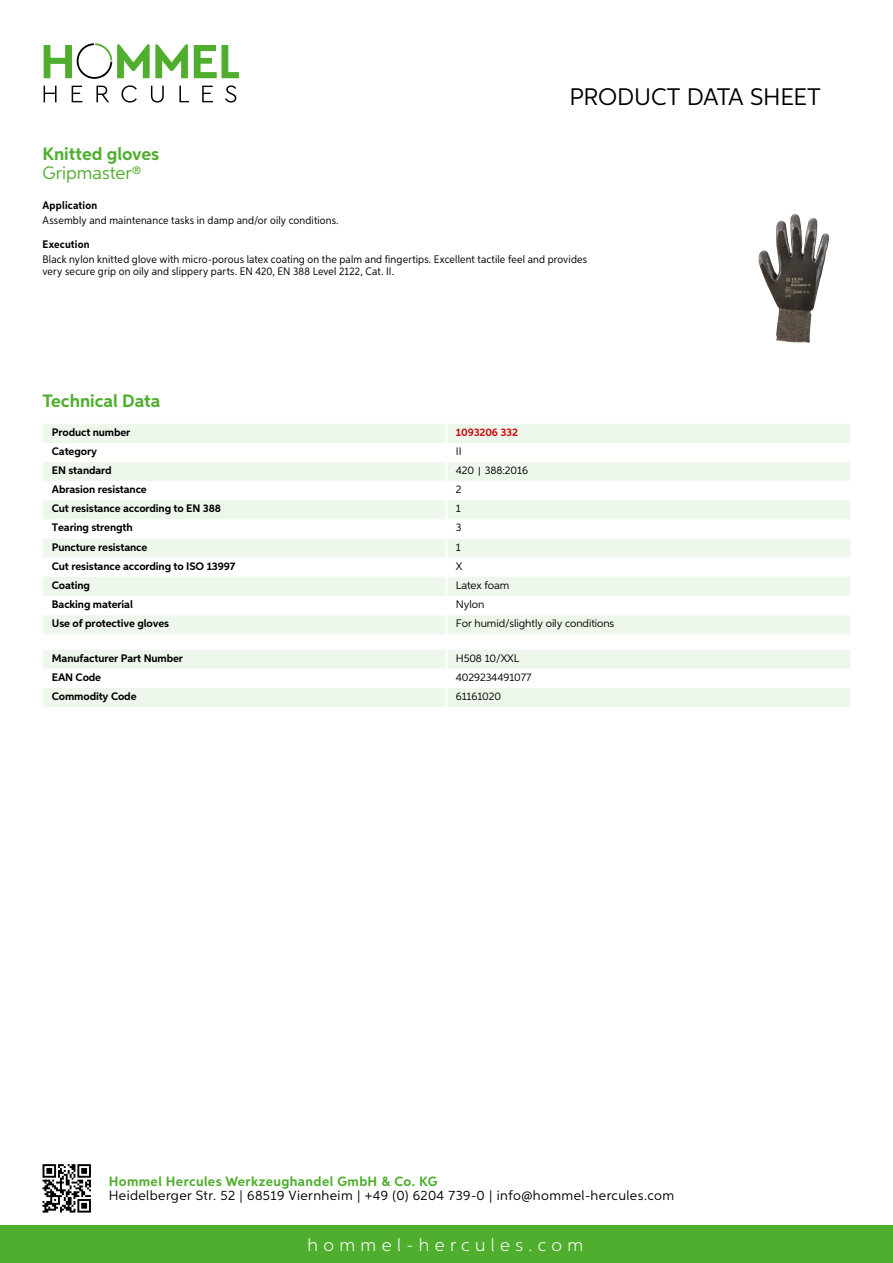
<style>
.page{position:relative;width:893px;height:1263px;background:#fff}
.page>*{position:absolute;margin:0;border:0;box-sizing:border-box;transform-origin:0 0}
.t1{font:24px "Aspira";letter-spacing:-.01em;color:#000}
.t2{font:700 18px "Aspira";color:#50ae2f}
.t3{font:300 18px "Aspira";letter-spacing:.3em;color:#fff}
.t4{font:18px "Aspira";color:#50ae2f}
.t5{font:13.5px "Aspira";letter-spacing:.03em;color:#000}
.t6{font:700 13.5px "Aspira";letter-spacing:.03em;color:#50ae2f}
.t7{font:700 10.95px "Aspira";letter-spacing:-.01em;color:#000}
.t8{font:10.95px/12px "Aspira Nar";letter-spacing:.015em;color:#000}
.t9{font:10.95px "Aspira";letter-spacing:-.01em;color:#000}
.t10{font:700 10.95px "Aspira Nar";letter-spacing:.015em;color:#000}
.t11{font:700 10.95px "Aspira";letter-spacing:-.01em;color:#cd1013}
.s1{font-family:"Wuerth Global";font-size:10.5px}
</style>
<div class="page">
<div style="left:0;top:1226px;width:893px;height:37px;background:#50ae2f"></div>
<svg style="left:43px;top:1164px;width:48px;height:48px"></svg>
<svg style="left:194px;top:45px;width:45px;height:33px"></svg>
<svg style="left:44px;top:43px;width:144px;height:36px"></svg>
<svg style="left:44px;top:86px;width:13px;height:16px"></svg>
<svg style="left:72px;top:86px;width:10px;height:16px"></svg>
<svg style="left:96px;top:86px;width:13px;height:16px"></svg>
<svg style="left:121px;top:85px;width:16px;height:18px"></svg>
<svg style="left:151px;top:86px;width:13px;height:17px"></svg>
<svg style="left:179px;top:86px;width:10px;height:16px"></svg>
<svg style="left:202px;top:86px;width:11px;height:16px"></svg>
<svg style="left:225px;top:85px;width:11px;height:18px"></svg>
<div style="left:43px;top:424px;width:807px;height:210px;background:#eef7eb"></div>
<svg style="left:43px;top:443px;width:807px;height:172px"></svg>
<hr style="left:445px;top:424px;width:3px;height:19px;background:#fff">
<hr style="left:445px;top:443px;width:3px;height:19px;background:#fff">
<hr style="left:445px;top:462px;width:3px;height:19px;background:#fff">
<hr style="left:445px;top:481px;width:3px;height:19px;background:#fff">
<hr style="left:445px;top:500px;width:3px;height:19px;background:#fff">
<hr style="left:445px;top:519px;width:3px;height:20px;background:#fff">
<hr style="left:445px;top:539px;width:3px;height:19px;background:#fff">
<hr style="left:445px;top:558px;width:3px;height:19px;background:#fff">
<hr style="left:445px;top:577px;width:3px;height:19px;background:#fff">
<hr style="left:445px;top:596px;width:3px;height:19px;background:#fff">
<hr style="left:445px;top:615px;width:3px;height:19px;background:#fff">
<svg style="left:43px;top:650px;width:807px;height:57px"></svg>
<hr style="left:445px;top:688px;width:3px;height:19px;background:#fff">
<img style="left:758px;top:214px;width:71px;height:129px">
<h1 class="t1" style="left:569px;top:82px;width:253px">Product data sh eet</h1>
<h2 class="t2" style="left:43px;top:142px;width:118px">Knitted gloves</h2>
<h2 class="t4" style="left:43px;top:162px;width:100px">Gripmaster®</h2>
<p class="t10" style="left:43px;top:199px;width:56px">Application</p>
<p class="t8" style="left:43px;top:214px;width:298px">Assembly and maintenance tasks in damp and/or oily conditions.</p>
<p class="t10" style="left:43px;top:237px;width:49px">Execution</p>
<p class="t8" style="left:43px;top:253px;width:546px">Black nylon knitted glove with micro-porous latex coating on the palm and fingertips. Excellent tactile feel and provides very secure grip on oily and slippery parts. EN 420, EN 388 Level 2122, Cat. II.</p>
<h2 class="t2" style="left:43px;top:390px;width:120px">Technical Data</h2>
<p class="t7" style="left:52px;top:425px;width:80px">Product number</p>
<p class="t11" style="left:456px;top:425px;width:64px">1093206 332</p>
<p class="t7" style="left:52px;top:444px;width:47px">Category</p>
<p class="t9" style="left:456px;top:444px;width:7px">II</p>
<p class="t7" style="left:52px;top:463px;width:61px">EN standard</p>
<p class="t9" style="left:456px;top:464px;width:74px">420 <span class="s1">|</span> 388:2016</p>
<p class="t7" style="left:52px;top:483px;width:97px">Abrasion resistance</p>
<p class="t9" style="left:456px;top:483px;width:7px">2</p>
<p class="t7" style="left:52px;top:502px;width:171px">Cut resistance according to EN 388</p>
<p class="t9" style="left:456px;top:502px;width:7px">1</p>
<p class="t7" style="left:52px;top:521px;width:82px">Tearing strength</p>
<p class="t9" style="left:456px;top:521px;width:7px">3</p>
<p class="t7" style="left:52px;top:540px;width:97px">Puncture resistance</p>
<p class="t9" style="left:456px;top:540px;width:7px">1</p>
<p class="t7" style="left:52px;top:559px;width:185px">Cut resistance according to ISO 13997</p>
<p class="t9" style="left:456px;top:559px;width:8px">X</p>
<p class="t7" style="left:52px;top:578px;width:40px">Coating</p>
<p class="t9" style="left:456px;top:578px;width:55px">Latex foam</p>
<p class="t7" style="left:52px;top:597px;width:83px">Backing material</p>
<p class="t9" style="left:456px;top:597px;width:30px">Nylon</p>
<p class="t7" style="left:52px;top:616px;width:119px">Use of protective gloves</p>
<p class="t9" style="left:456px;top:617px;width:160px">For humid/slightly oily conditions</p>
<p class="t7" style="left:52px;top:651px;width:133px">Manufacturer Part Number</p>
<p class="t9" style="left:456px;top:651px;width:65px">H508 10/XXL</p>
<p class="t7" style="left:52px;top:670px;width:51px">EAN Code</p>
<p class="t9" style="left:456px;top:670px;width:77px">4029234491077</p>
<p class="t7" style="left:52px;top:689px;width:86px">Commodity Code</p>
<p class="t9" style="left:456px;top:689px;width:47px">61161020</p>
<p class="t6" style="left:109px;top:1172px;width:330px">Hommel Hercules Werkzeughandel GmbH &amp; Co. KG</p>
<p class="t5" style="left:109px;top:1187px;width:567px">Heidelberger Str. 52 | 68519 Viernheim | +49 (0) 6204 739-0 | info@hommel-hercules.com</p>
<h2 class="t3" style="left:307px;top:1234px;width:277px">hommel-hercules.com</h2>
</div>
